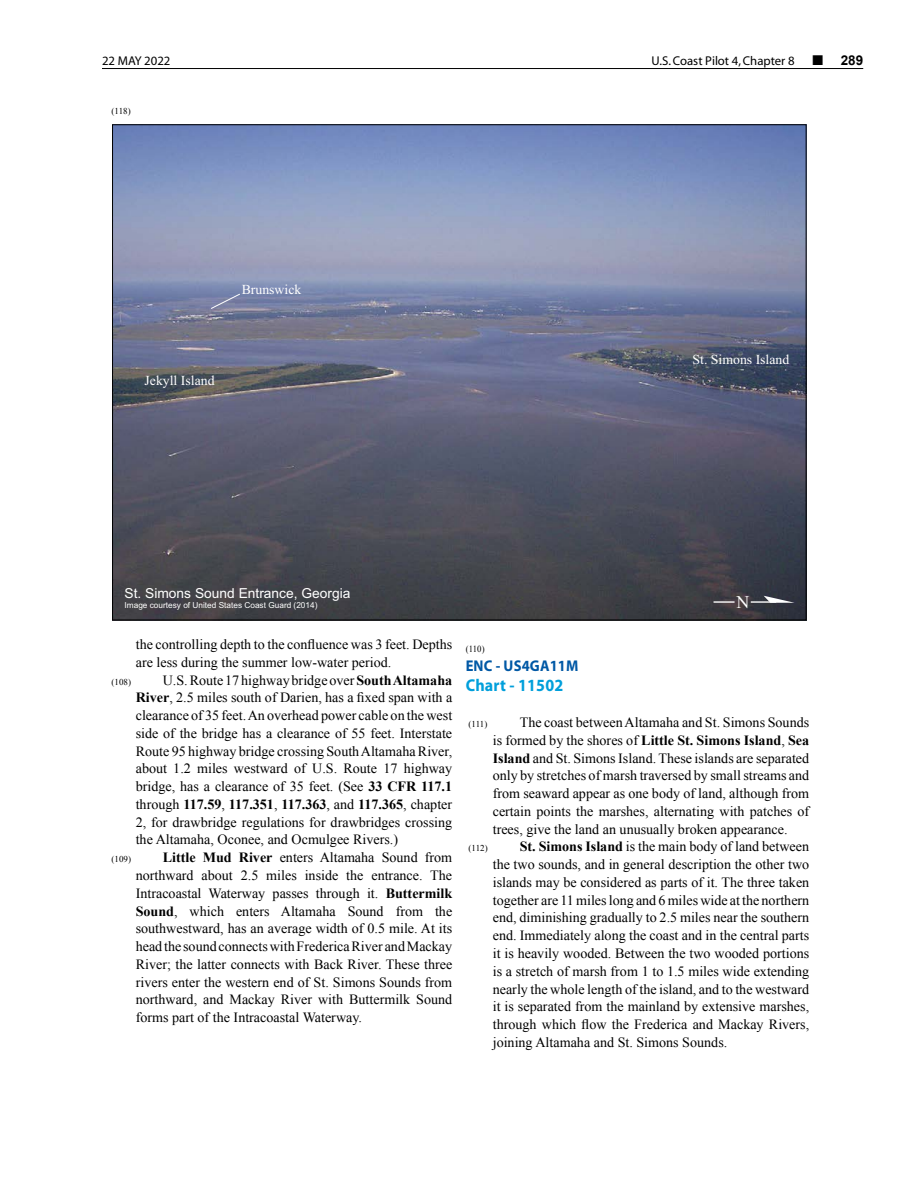
<style>
.page{position:relative;width:918px;height:1188px;background:#fff}
.page>*{position:absolute;margin:0;border:0;box-sizing:border-box;transform-origin:0 0}
.t1{font:17.85px "Times New Roman";color:#fff}
.t2{font:700 17.1px "Myriad";letter-spacing:.01em;color:#009fdb;scale:.93 1}
.t3{font:700 15.6px "Myriad Pro";letter-spacing:.01em;color:#0058a5;scale:.93 1}
.t4{font:14.1px/17.7px "Times New Roman";color:#000;text-align:justify}
.t5{font:13.8px "Times New Roman";color:#fff}
.t6{font:13.8px "Arial";color:#fff}
.t7{font:700 13.5px "Arial";color:#000}
.t8{font:12.75px "Myriad";color:#000}
.t9{font:9.3px "Times New Roman";color:#000;scale:.93 1}
.t10{font:9px "Times New Roman";color:#000}
.t11{font:8.25px "Arial";color:#fff}
.s1{font-weight:700}
</style>
<div class="page">
<hr style="left:102px;top:68px;width:761px;height:1px;background:#000">
<img style="left:114px;top:126px;width:690px;height:492px">
<hr style="left:714px;top:601px;width:20px;height:2px;background:#fff">
<hr style="left:751px;top:601px;width:24px;height:2px;background:#fff">
<svg style="left:764px;top:596px;width:31px;height:7px"></svg>
<svg style="left:210px;top:293px;width:31px;height:16px"></svg>
<p class="t8" style="left:102px;top:55px;width:70px">22 MAY 2022</p>
<p class="t8" style="left:651px;top:55px;width:145px">U.S. Coast Pilot 4, Chapter 8</p>
<p class="t7" style="left:841px;top:52px;width:24px">289</p>
<p class="t10" style="left:112px;top:105px;width:21px">(118)</p>
<p class="t5" style="left:242px;top:281px;width:61px">Brunswick</p>
<p class="t5" style="left:145px;top:371px;width:72px">Jekyll Island</p>
<p class="t5" style="left:693px;top:350px;width:98px">St. Simons Island</p>
<p class="t6" style="left:125px;top:584px;width:227px">St. Simons Sound Entrance, Georgia</p>
<p class="t11" style="left:125px;top:599px;width:194px">Image courtesy of United States Coast Guard (2014)</p>
<p class="t1" style="left:736px;top:590px;width:14px">N</p>
<p class="t4" style="left:136px;top:635px;width:318px">the controlling depth to the confluence was 3 feet. Depths are less during the summer low-water period.</p>
<p class="t10" style="left:112px;top:676px;width:21px">(108)</p>
<p class="t4" style="left:136px;top:671px;width:318px;text-indent:27px">U.S. Route 17 highway bridge over <span class="s1">South Altamaha River</span>, 2.5 miles south of Darien, has a fixed span with a clearance of 35 feet. An overhead power cable on the west side of the bridge has a clearance of 55 feet. Interstate Route 95 highway bridge crossing South Altamaha River, about 1.2 miles westward of U.S. Route 17 highway bridge, has a clearance of 35 feet. (See <span class="s1">33 CFR 117.1 </span>through <span class="s1">117.59</span>, <span class="s1">117.351</span>, <span class="s1">117.363</span>, and <span class="s1">117.365</span>, chapter 2, for drawbridge regulations for drawbridges crossing the Altamaha, Oconee, and Ocmulgee Rivers.)</p>
<p class="t10" style="left:112px;top:853px;width:21px">(109)</p>
<p class="t4" style="left:136px;top:848px;width:318px;text-indent:27px"><span class="s1">Little Mud River</span> enters Altamaha Sound from northward about 2.5 miles inside the entrance. The Intracoastal Waterway passes through it. <span class="s1">Buttermilk Sound</span>, which enters Altamaha Sound from the southwestward, has an average width of 0.5 mile. At its head the sound connects with Frederica River and Mackay River; the latter connects with Back River. These three rivers enter the western end of St. Simons Sounds from northward, and Mackay River with Buttermilk Sound forms part of the Intracoastal Waterway.</p>
<p class="t9" style="left:466px;top:642px;width:22px">(110)</p>
<p class="t3" style="left:466px;top:656px;width:123px">ENC - US4GA11M</p>
<p class="t2" style="left:466px;top:677px;width:106px">Chart - 11502</p>
<p class="t10" style="left:469px;top:718px;width:20px">(111)</p>
<p class="t4" style="left:493px;top:713px;width:318px;text-indent:27px">The coast between Altamaha and St. Simons Sounds is formed by the shores of <span class="s1">Little St. Simons Island</span>, <span class="s1">Sea Island</span> and St. Simons Island. These islands are separated only by stretches of marsh traversed by small streams and from seaward appear as one body of land, although from certain points the marshes, alternating with patches of trees, give the land an unusually broken appearance.</p>
<p class="t10" style="left:469px;top:842px;width:21px">(112)</p>
<p class="t4" style="left:493px;top:838px;width:318px;text-indent:27px"><span class="s1">St. Simons Island</span> is the main body of land between the two sounds, and in general description the other two islands may be considered as parts of it. The three taken together are 11 miles long and 6 miles wide at the northern end, diminishing gradually to 2.5 miles near the southern end. Immediately along the coast and in the central parts it is heavily wooded. Between the two wooded portions is a stretch of marsh from 1 to 1.5 miles wide extending nearly the whole length of the island, and to the westward it is separated from the mainland by extensive marshes, through which flow the Frederica and Mackay Rivers, joining Altamaha and St. Simons Sounds.</p>
</div>
